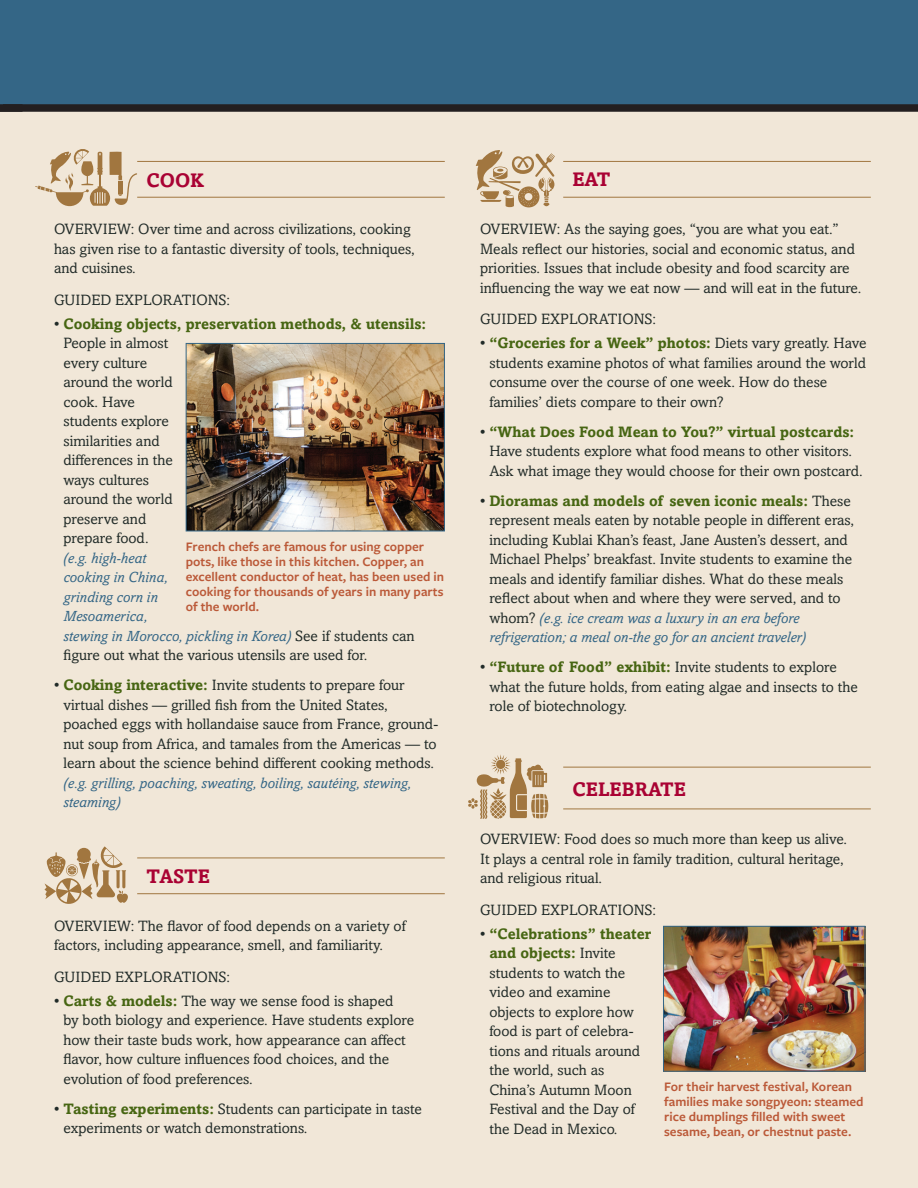
<style>
.page{position:relative;width:918px;height:1188px;background:#fff}
.page>*{position:absolute;margin:0;border:0;box-sizing:border-box;transform-origin:0 0}
.t1{font:700 19.5px "Amasis";color:#a90233}
.t2{font:15px/19.5px "Amasis MT Pro";color:#212b28}
.t3{font:700 15px/19.5px "Amasis";color:#476613}
.t4{font:italic 15px/19.5px "Amasis MT Pro";color:#346686}
.t5{font:600 13.5px/15px "Freight Sans Pro";color:#bb5938}
.s1{font-family:"Amasis MT Pro";font-weight:500;color:#212b28}
.s2{font-style:normal;color:#212b28}
.s3{font-weight:500}
.s4{font-family:"Amasis";font-weight:700;color:#476613}
.s5{font-family:"Amasis MT Pro";font-weight:400;color:#212b28}
.s6{font-style:italic;color:#346686}
</style>
<div class="page">
<div style="left:0;top:101px;width:917px;height:1087px;background:#f1e7d8"></div>
<div style="left:2px;top:0;width:916px;height:106px;background:#346686"></div>
<div style="left:0;top:104px;width:918px;height:8px;background:#231f20"></div>
<hr style="left:0;top:0;width:2px;height:106px;background:#346686">
<div style="left:0;top:104px;width:23px;height:8px;background:#231f20"></div>
<svg style="left:35px;top:149px;width:102px;height:57px"></svg>
<svg style="left:476px;top:150px;width:79px;height:57px"></svg>
<svg style="left:468px;top:754px;width:80px;height:65px"></svg>
<svg style="left:44px;top:846px;width:84px;height:58px"></svg>
<hr style="left:137px;top:161px;width:308px;height:1px;background:#a17740">
<hr style="left:563px;top:161px;width:308px;height:1px;background:#a17740">
<hr style="left:563px;top:767px;width:308px;height:1px;background:#a17740">
<hr style="left:137px;top:858px;width:308px;height:1px;background:#a17740">
<hr style="left:137px;top:197px;width:308px;height:1px;background:#a17740">
<hr style="left:563px;top:197px;width:308px;height:1px;background:#a17740">
<hr style="left:563px;top:809px;width:308px;height:1px;background:#a17740">
<hr style="left:137px;top:893px;width:308px;height:1px;background:#a17740">
<img style="left:665px;top:928px;width:198px;height:142px">
<div style="left:663px;top:926px;width:202px;height:146px;border:1px solid #346686"></div>
<img style="left:188px;top:345px;width:255px;height:184px">
<div style="left:186px;top:343px;width:259px;height:188px;border:1px solid #346686"></div>
<h1 class="t1" style="left:146px;top:169px;width:59px">COOK</h1>
<h1 class="t1" style="left:572px;top:168px;width:40px">EAT</h1>
<p class="t2" style="left:54px;top:220px;width:362px">OVERVIEW: Over time and across civilizations, cooking has given rise to a fantastic diversity of tools, techniques, and cuisines.</p>
<p class="t2" style="left:54px;top:290px;width:178px">GUIDED EXPLORATIONS:</p>
<p class="t3" style="left:54px;top:314px;width:374px"><span class="s1">•</span> Cooking objects, preservation methods, &amp; utensils:</p>
<p class="t2" style="left:63px;top:334px;width:111px">People in almost every culture around the world cook. Have students explore similarities and differences in the ways cultures around the world preserve and prepare food.</p>
<p class="t4" style="left:63px;top:548px;width:353px">(e.g. high-heat<br>cooking in China,<br>grinding corn in<br>Mesoamerica,<br>stewing in Morocco, pickling in Korea) <span class="s2">See if students can figure out what the various utensils are used for.</span></p>
<p class="t2" style="left:63px;top:676px;width:376px;text-indent:-9px"><span class="s3">•</span> <span class="s4">Cooking interactive:</span> Invite students to prepare four virtual dishes — grilled fish from the United States, poached eggs with hollandaise sauce from France, ground&shy;nut soup from Africa, and tamales from the Americas — to learn about the science behind different cooking methods.</p>
<p class="t4" style="left:63px;top:773px;width:349px">(e.g. grilling, poaching, sweating, boiling, sautéing, stewing, steaming)</p>
<p class="t5" style="left:186px;top:539px;width:260px">French chefs are famous for using copper pots, like those in this kitchen. Copper, an excellent conductor of heat, has been used in cooking for thousands of years in many parts of the world.</p>
<h1 class="t1" style="left:146px;top:865px;width:65px">TASTE</h1>
<p class="t2" style="left:54px;top:916px;width:353px">OVERVIEW: The flavor of food depends on a variety of factors, including appearance, smell, and familiarity.</p>
<p class="t2" style="left:54px;top:967px;width:178px">GUIDED EXPLORATIONS:</p>
<p class="t2" style="left:63px;top:991px;width:352px;text-indent:-9px"><span class="s3">•</span> <span class="s4">Carts &amp; models:</span> The way we sense food is shaped<br>by both biology and experience. Have students explore how their taste buds work, how appearance can affect flavor, how culture influences food choices, and the evolution of food preferences.</p>
<p class="t2" style="left:63px;top:1099px;width:360px;text-indent:-9px"><span class="s3">•</span> <span class="s4">Tasting experiments:</span> Students can participate in taste experiments or watch demonstrations.</p>
<p class="t2" style="left:480px;top:220px;width:383px">OVERVIEW: As the saying goes, “you are what you eat.” Meals reflect our histories, social and economic status, and priorities. Issues that include obesity and food scarcity are influencing the way we eat now — and will eat in the future.</p>
<p class="t2" style="left:480px;top:310px;width:178px">GUIDED EXPLORATIONS:</p>
<p class="t3" style="left:480px;top:333px;width:388px"><span class="s1">•</span> “Groceries for a Week” photos: <span class="s5">Diets vary greatly. Have</span></p>
<p class="t2" style="left:489px;top:353px;width:378px">students examine photos of what families around the world consume over the course of one week. How do these families’ diets compare to their own?</p>
<p class="t3" style="left:480px;top:422px;width:376px"><span class="s1">•</span> “What Does Food Mean to You?” virtual postcards:</p>
<p class="t2" style="left:489px;top:442px;width:375px">Have students explore what food means to other visitors.<br>Ask what image they would choose for their own postcard.</p>
<p class="t3" style="left:480px;top:491px;width:372px"><span class="s1">•</span> Dioramas and models of seven iconic meals: <span class="s5">These</span></p>
<p class="t2" style="left:489px;top:511px;width:366px">represent meals eaten by notable people in different eras, including Kublai Khan’s feast, Jane Austen’s dessert, and Michael Phelps’ breakfast. Invite students to examine the meals and identify familiar dishes. What do these meals reflect about when and where they were served, and to whom? <span class="s6">(e.g. ice cream was a luxury in an era before refrigeration; a meal on-the go for an ancient traveler)</span></p>
<p class="t2" style="left:489px;top:658px;width:370px;text-indent:-9px"><span class="s3">•</span> <span class="s4">“Future of Food” exhibit:</span> Invite students to explore what the future holds, from eating algae and insects to the role of biotechnology.</p>
<h1 class="t1" style="left:572px;top:778px;width:115px">CELEBRATE</h1>
<p class="t2" style="left:480px;top:830px;width:369px">OVERVIEW: Food does so much more than keep us alive.<br>It plays a central role in family tradition, cultural heritage, and religious ritual.</p>
<p class="t2" style="left:480px;top:900px;width:178px">GUIDED EXPLORATIONS:</p>
<p class="t3" style="left:489px;top:924px;width:163px;text-indent:-9px"><span class="s1">•</span> “Celebrations” theater and objects: <span class="s5">Invite</span></p>
<p class="t2" style="left:489px;top:963px;width:152px">students to watch the video and examine objects to explore how food is part of celebra&shy;tions and rituals around the world, such as<br>China’s Autumn Moon<br>Festival and the Day of the Dead in Mexico.</p>
<p class="t5" style="left:664px;top:1079px;width:201px">For their harvest festival, Korean families make songpyeon: steamed rice dumplings filled with sweet sesame, bean, or chestnut paste.</p>
</div>
